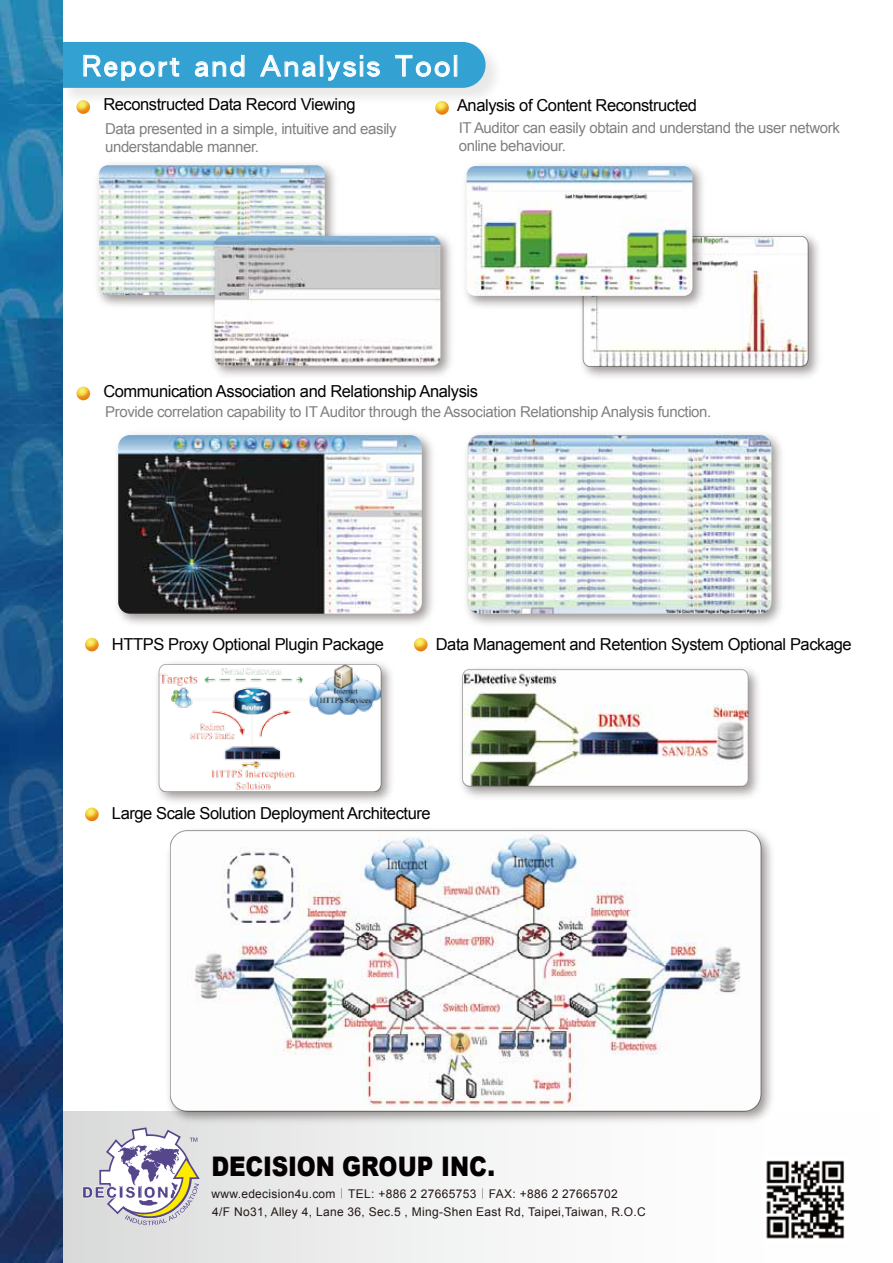
<style>
.page{position:relative;width:893px;height:1263px;background:#fff}
.page>*{position:absolute;margin:0;border:0;box-sizing:border-box;transform-origin:0 0}
.t1{font:28.35px "DF Hei W7 WINP BF";letter-spacing:.1em;color:#fff}
.t2{font:900 27px "Arial";letter-spacing:-.01em;color:#040000;scale:.85 1}
.t3{font:16.5px "Arial";letter-spacing:-.025em;color:#040000}
.t4{font:15px/18px "Arial";letter-spacing:-.025em;color:#808081}
.t5{font:12px "Arial";letter-spacing:.025em;color:#221815}
.s1{font-family:"Adobe Ming Std";font-weight:300}
</style>
<div class="page">
<div style="left:0;top:1112px;width:893px;height:151px;background:linear-gradient(to right,#d8d9da,#fff)"></div>
<img style="left:62px;top:38px;width:434px;height:71px">
<svg style="left:62px;top:42px;width:424px;height:46px;background:#46a9d5"></svg>
<div style="left:454px;top:55px;width:3px;height:21px;border:1px solid #fff"></div>
<img style="left:764px;top:1157px;width:84px;height:85px">
<svg style="left:82px;top:1127px;width:118px;height:98px"></svg>
<svg style="left:76px;top:100px;width:14px;height:14px"></svg>
<svg style="left:77px;top:102px;width:13px;height:12px"></svg>
<svg style="left:435px;top:102px;width:14px;height:13px"></svg>
<img style="left:117px;top:434px;width:316px;height:204px">
<img style="left:118px;top:435px;width:304px;height:179px">
<img style="left:466px;top:433px;width:316px;height:191px">
<img style="left:468px;top:435px;width:303px;height:179px">
<svg style="left:77px;top:387px;width:13px;height:13px"></svg>
<svg style="left:85px;top:639px;width:14px;height:12px"></svg>
<img style="left:157px;top:663px;width:235px;height:139px">
<svg style="left:85px;top:807px;width:14px;height:14px"></svg>
<svg style="left:85px;top:809px;width:14px;height:12px"></svg>
<svg style="left:414px;top:639px;width:14px;height:12px"></svg>
<img style="left:461px;top:670px;width:298px;height:127px">
<img style="left:97px;top:163px;width:238px;height:143px">
<img style="left:99px;top:165px;width:226px;height:130px">
<img style="left:202px;top:227px;width:250px;height:149px">
<img style="left:215px;top:236px;width:225px;height:130px">
<img style="left:582px;top:235px;width:237px;height:143px">
<img style="left:162px;top:830px;width:616px;height:298px">
<img style="left:170px;top:831px;width:591px;height:280px">
<svg style="left:583px;top:236px;width:225px;height:131px"></svg>
<svg style="left:159px;top:664px;width:222px;height:128px"></svg>
<img style="left:462px;top:669px;width:286px;height:117px">
<img style="left:465px;top:164px;width:244px;height:149px">
<img style="left:467px;top:166px;width:225px;height:130px">
<img style="left:0;top:0;width:62px;height:1263px">
<h1 class="t1" style="left:82px;top:52px;width:377px">Report and Analysis Tool</h1>
<p class="t3" style="left:103px;top:94px;width:254px">Reconstructed Data Record Viewing</p>
<p class="t4" style="left:105px;top:120px;width:293px">Data presented in a simple, intuitive and easily understandable manner.</p>
<p class="t3" style="left:457px;top:95px;width:241px">Analysis of Content Reconstructed</p>
<p class="t4" style="left:459px;top:119px;width:383px">IT Auditor can easily obtain and understand the user network online behaviour.</p>
<p class="t3" style="left:103px;top:380px;width:376px">Communication Association and Relationship Analysis</p>
<p class="t4" style="left:105px;top:403px;width:608px">Provide correlation capability to IT Auditor through the Association Relationship Analysis function.</p>
<p class="t3" style="left:112px;top:633px;width:274px">HTTPS Proxy Optional Plugin Package</p>
<p class="t3" style="left:436px;top:633px;width:418px">Data Management and Retention System Optional Package</p>
<p class="t3" style="left:112px;top:802px;width:320px">Large Scale Solution Deployment Architecture</p>
<h2 class="t2" style="left:211px;top:1147px;width:335px">DECISION GROUP INC.</h2>
<p class="t5" style="left:212px;top:1204px;width:435px">4/F No31, Alley 4, Lane 36, Sec.5 , Ming-Shen East Rd, Taipei,Taiwan, R.O.C</p>
<p class="t5" style="left:211px;top:1185px;width:408px">www.edecision4u.com<span class="s1">｜</span>TEL: +886 2 27665753<span class="s1">｜</span>FAX: +886 2 27665702</p>
</div>
